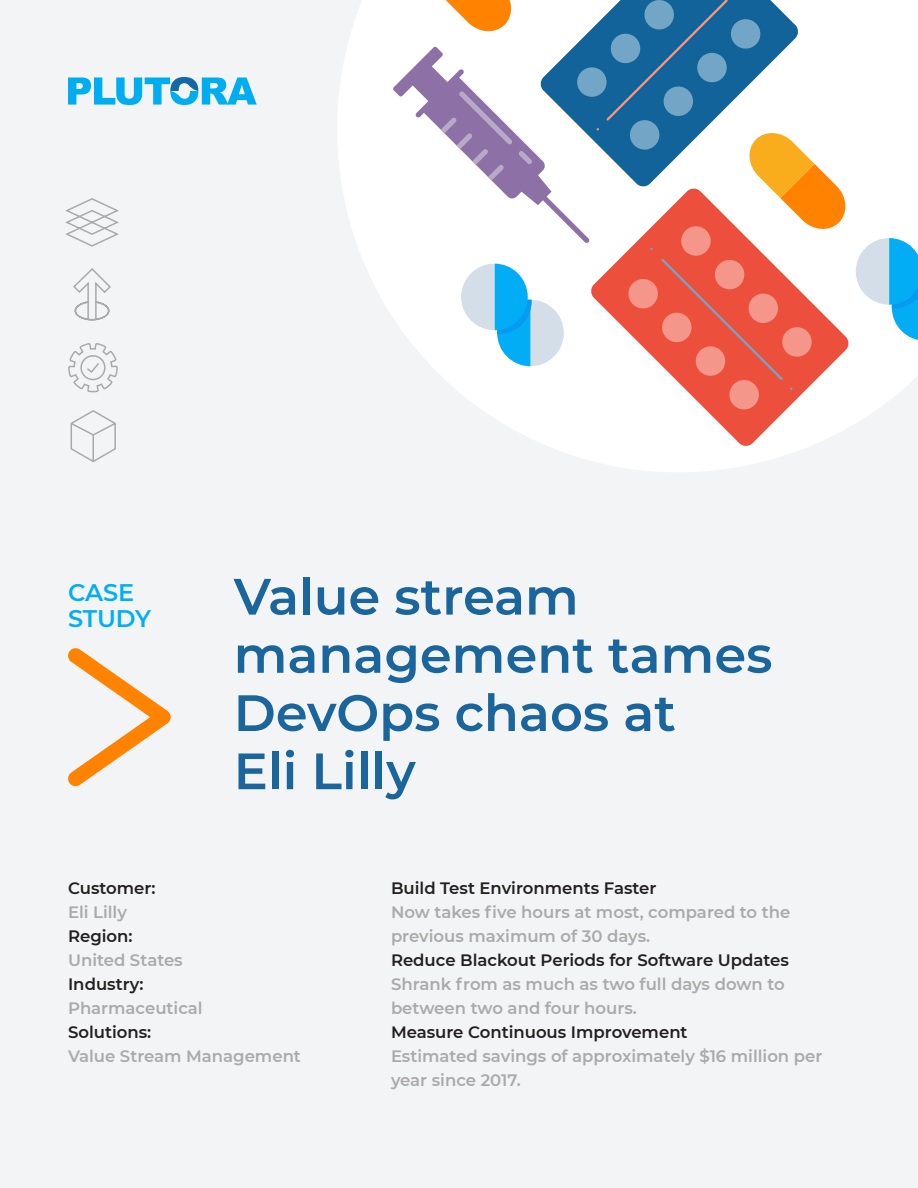
<style>
.page{position:relative;width:918px;height:1188px;background:#f3f4f5}
.page>*{position:absolute;margin:0;border:0;box-sizing:border-box;transform-origin:0 0}
.t1{font:600 51px/58.2px "Montserrat";color:#1a659b}
.t2{font:600 24px/25.5px "Montserrat";letter-spacing:-.01em;color:#02aef6}
.t3{font:600 16.5px/24px "Montserrat";color:#aaa}
.t4{font:600 16.5px "Montserrat";color:#231f20}
</style>
<div class="page">
<svg style="left:338px;top:0;width:580px;height:472px;fill:#fff"></svg>
<svg style="left:68px;top:648px;width:103px;height:139px"></svg>
<svg style="left:68px;top:77px;width:189px;height:28px"></svg>
<svg style="left:590px;top:188px;width:259px;height:259px;fill:#fff"></svg>
<svg style="left:856px;top:238px;width:62px;height:103px"></svg>
<svg style="left:393px;top:0;width:455px;height:411px"></svg>
<svg style="left:65px;top:198px;width:54px;height:265px"></svg>
<h2 class="t2" style="left:68px;top:581px;width:84px">CASE<br>STUDY</h2>
<h1 class="t1" style="left:234px;top:570px;width:540px">Value stream management tames<br>DevOps chaos at<br>Eli Lilly</h1>
<p class="t4" style="left:68px;top:880px;width:89px">Customer:</p>
<p class="t3" style="left:68px;top:901px;width:60px">Eli Lilly</p>
<p class="t4" style="left:68px;top:928px;width:66px">Region:</p>
<p class="t3" style="left:68px;top:949px;width:116px">United States</p>
<p class="t4" style="left:68px;top:976px;width:77px">Industry:</p>
<p class="t3" style="left:68px;top:997px;width:136px">Pharmaceutical</p>
<p class="t4" style="left:68px;top:1024px;width:85px">Solutions:</p>
<p class="t3" style="left:68px;top:1045px;width:234px">Value Stream Management</p>
<p class="t4" style="left:391px;top:880px;width:267px">Build Test Environments Faster</p>
<p class="t3" style="left:391px;top:899px;width:401px">Now takes five hours at most, compared to the previous maximum of 30 days.</p>
<p class="t4" style="left:391px;top:952px;width:399px">Reduce Blackout Periods for Software Updates</p>
<p class="t3" style="left:391px;top:973px;width:395px">Shrank from as much as two full days down to between two and four hours.</p>
<p class="t4" style="left:391px;top:1024px;width:298px">Measure Continuous Improvement</p>
<p class="t3" style="left:391px;top:1045px;width:433px">Estimated savings of approximately $16 million per year since 2017.</p>
</div>
